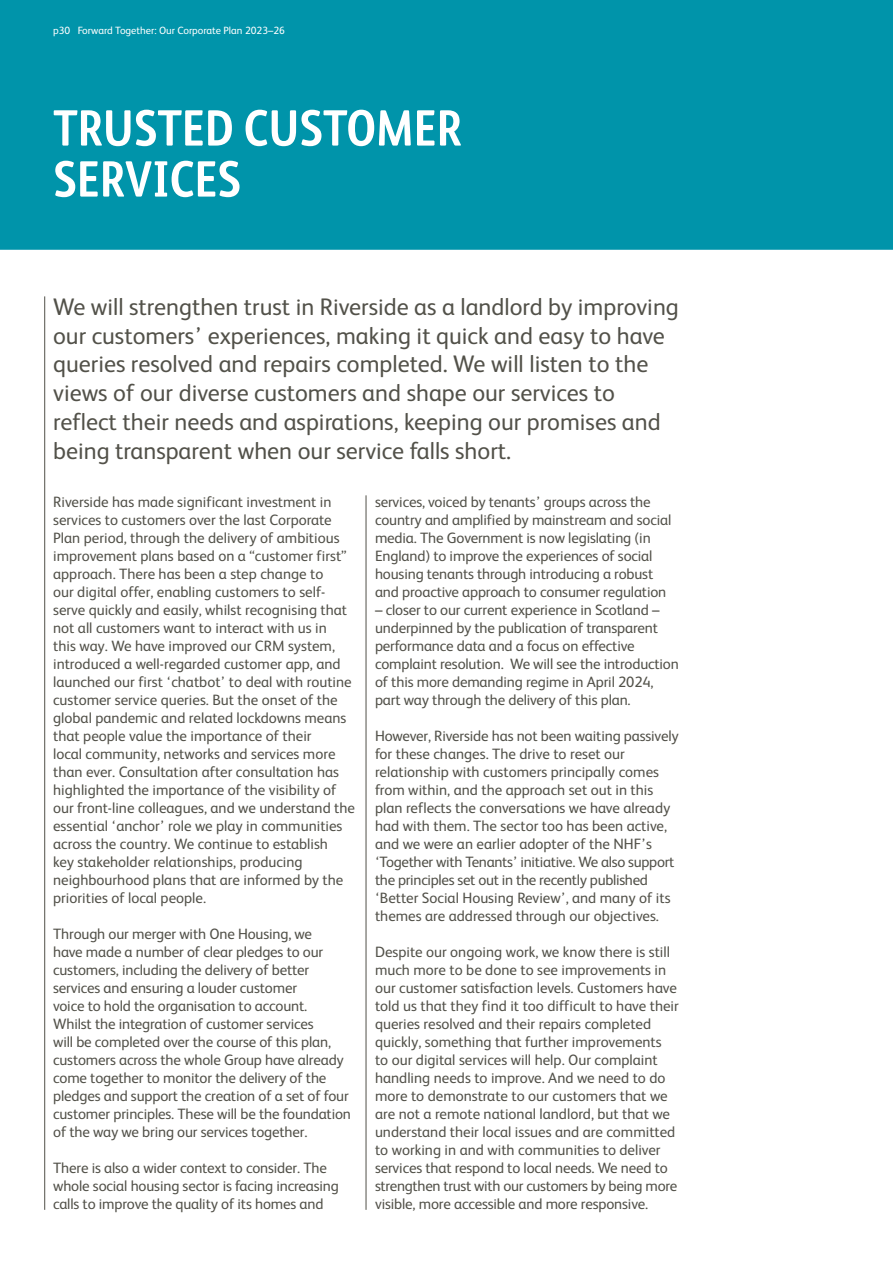
<style>
.page{position:relative;width:893px;height:1263px;background:#fff}
.page>*{position:absolute;margin:0;border:0;box-sizing:border-box;transform-origin:0 0}
.t1{font:700 51px/51px "FS Albert Pro Narrow";color:#fff}
.t2{font:24px/28.8px "FS Albert";color:#525149}
.t3{font:15px/18px "FS Albert";letter-spacing:-.005em;color:#525149}
.t4{font:10.5px "FS Albert";color:#fff}
</style>
<div class="page">
<div style="left:0;top:0;width:892px;height:250px;background:#0094aa"></div>
<hr style="left:44px;top:296px;width:1px;height:914px;background:#525149">
<hr style="left:366px;top:495px;width:1px;height:715px;background:#525149">
<svg style="left:892px;top:0;width:1px;height:250px"></svg>
<p class="t4" style="left:53px;top:23px;width:233px">p30 Forward Together: Our Corporate Plan 2023–26</p>
<h1 class="t1" style="left:53px;top:100px;width:410px">TRUSTED CUSTOMER<br>SERVICES</h1>
<p class="t2" style="left:53px;top:291px;width:627px">We will strengthen trust in Riverside as a landlord by improving our customers’ experiences, making it quick and easy to have queries resolved and repairs completed. We will listen to the views of our diverse customers and shape our services to reflect their needs and aspirations, keeping our promises and being transparent when our service falls short.</p>
<p class="t3" style="left:53px;top:492px;width:303px">Riverside has made significant investment in services to customers over the last Corporate Plan period, through the delivery of ambitious improvement plans based on a “customer first” approach. There has been a step change to<br>our digital offer, enabling customers to self&shy;serve quickly and easily, whilst recognising that not all customers want to interact with us in<br>this way. We have improved our CRM system, introduced a well-regarded customer app, and launched our first ‘chatbot’ to deal with routine customer service queries. But the onset of the global pandemic and related lockdowns means that people value the importance of their<br>local community, networks and services more than ever. Consultation after consultation has highlighted the importance of the visibility of our front-line colleagues, and we understand the essential ‘anchor’ role we play in communities across the country. We continue to establish<br>key stakeholder relationships, producing neighbourhood plans that are informed by the priorities of local people.</p>
<p class="t3" style="left:53px;top:924px;width:299px">Through our merger with One Housing, we<br>have made a number of clear pledges to our customers, including the delivery of better services and ensuring a louder customer<br>voice to hold the organisation to account.<br>Whilst the integration of customer services<br>will be completed over the course of this plan, customers across the whole Group have already come together to monitor the delivery of the pledges and support the creation of a set of four customer principles. These will be the foundation of the way we bring our services together.</p>
<p class="t3" style="left:53px;top:1158px;width:287px">There is also a wider context to consider. The whole social housing sector is facing increasing calls to improve the quality of its homes and</p>
<p class="t3" style="left:375px;top:492px;width:298px">services, voiced by tenants’ groups across the country and amplified by mainstream and social media. The Government is now legislating (in England) to improve the experiences of social housing tenants through introducing a robust and proactive approach to consumer regulation</p>
<p class="t3" style="left:375px;top:600px;width:305px">– closer to our current experience in Scotland – underpinned by the publication of transparent performance data and a focus on effective complaint resolution. We will see the introduction of this more demanding regime in April 2024, part way through the delivery of this plan.</p>
<p class="t3" style="left:375px;top:726px;width:305px">However, Riverside has not been waiting passively for these changes. The drive to reset our relationship with customers principally comes from within, and the approach set out in this plan reflects the conversations we have already had with them. The sector too has been active, and we were an earlier adopter of the NHF’s ‘Together with Tenants’ initiative. We also support the principles set out in the recently published ‘Better Social Housing Review’, and many of its themes are addressed through our objectives.</p>
<p class="t3" style="left:375px;top:942px;width:305px">Despite our ongoing work, we know there is still much more to be done to see improvements in our customer satisfaction levels. Customers have told us that they find it too difficult to have their queries resolved and their repairs completed quickly, something that further improvements<br>to our digital services will help. Our complaint handling needs to improve. And we need to do more to demonstrate to our customers that we are not a remote national landlord, but that we understand their local issues and are committed to working in and with communities to deliver services that respond to local needs. We need to strengthen trust with our customers by being more visible, more accessible and more responsive.</p>
</div>
